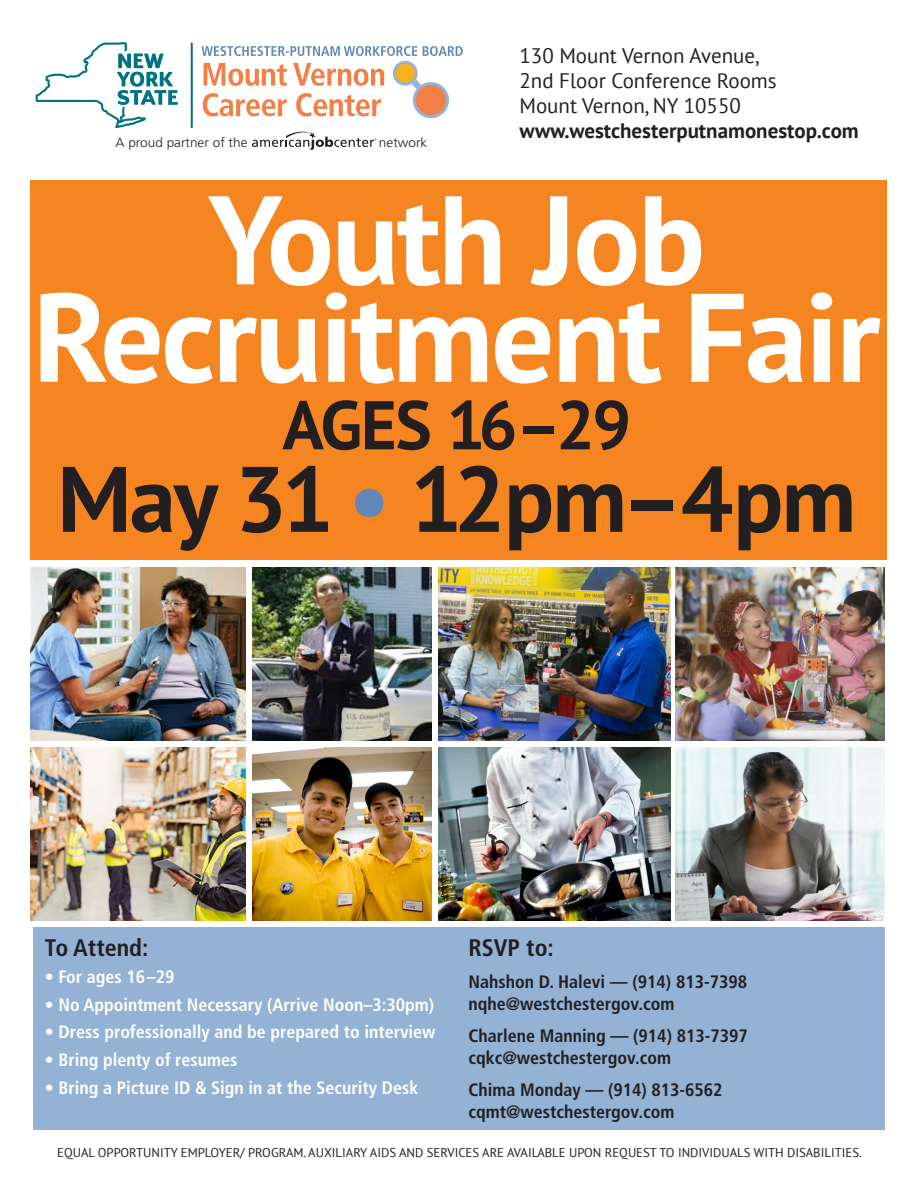
<style>
.page{position:relative;width:918px;height:1188px;background:#fff}
.page>*{position:absolute;margin:0;border:0;box-sizing:border-box;transform-origin:0 0}
.t1{font:700 125.7px "PT Sans";letter-spacing:-.02em;color:#fff}
.t2{font:700 92.7px "PT Sans";letter-spacing:-.02em;color:#231f20}
.t3{font:700 68.7px "PT Sans";letter-spacing:-.04em;color:#231f20}
.Blue_Text{font:700 condensed 24px "Frutiger";color:#231f20}
.t4{font:21px/25.2px "PT Sans";color:#231f20}
.t5{font:700 21px "PT Sans";color:#231f20}
.Blue_Text-2{font:700 condensed 18px "Frutiger";color:#fff}
.Blue_Text-3{font:700 condensed 18px/21.6px "Frutiger";color:#231f20}
.t6{font:300 13.05px "Frutiger";color:#231f20;scale:1.04 1}
.t7{font:12.75px "PT Sans";color:#231f20}
.s1{color:#6287b7}
</style>
<div class="page">
<div style="left:34px;top:927px;width:851px;height:203px;background:#94b2d4"></div>
<div style="left:30px;top:180px;width:857px;height:380px;background:#f58520"></div>
<svg style="left:202px;top:46px;width:261px;height:73px"></svg>
<svg style="left:252px;top:132px;width:124px;height:18px"></svg>
<hr style="left:191px;top:43px;width:2px;height:85px;background:#007381">
<svg style="left:36px;top:42px;width:142px;height:86px"></svg>
<img style="left:675px;top:567px;width:210px;height:174px">
<img style="left:438px;top:567px;width:233px;height:174px">
<img style="left:252px;top:567px;width:180px;height:174px">
<img style="left:30px;top:567px;width:216px;height:174px">
<img style="left:675px;top:747px;width:210px;height:174px">
<img style="left:438px;top:747px;width:233px;height:174px">
<img style="left:252px;top:747px;width:180px;height:174px">
<img style="left:30px;top:747px;width:216px;height:174px">
<p class="t6" style="left:116px;top:135px;width:128px">A proud partner of the</p>
<p class="t6" style="left:379px;top:135px;width:48px">network</p>
<p class="t4" style="left:519px;top:42px;width:259px">130 Mount Vernon Avenue,<br>2nd Floor Conference Rooms</p>
<p class="t4" style="left:519px;top:93px;width:223px">Mount Vernon, NY 10550</p>
<p class="t5" style="left:519px;top:117px;width:341px">www.westchesterputnamonestop.com</p>
<p class="t1" style="left:208px;top:157px;width:499px">Youth Job</p>
<p class="t1" style="left:33px;top:254px;width:849px">Recruitment Fair</p>
<p class="t3" style="left:282px;top:380px;width:350px">AGES 16–29</p>
<p class="t2" style="left:57px;top:438px;width:800px">May 31 <span class="s1">•</span> 12pm–4pm</p>
<p class="Blue_Text" style="left:45px;top:933px;width:105px">To Attend:</p>
<p class="Blue_Text-2" style="left:45px;top:966px;width:131px">• For ages 16–29</p>
<p class="Blue_Text-2" style="left:45px;top:994px;width:391px">• No Appointment Necessary (Arrive Noon–3:30pm)</p>
<p class="Blue_Text-2" style="left:45px;top:1022px;width:392px">• Dress professionally and be prepared to interview</p>
<p class="Blue_Text-2" style="left:45px;top:1049px;width:194px">• Bring plenty of resumes</p>
<p class="Blue_Text-2" style="left:45px;top:1077px;width:375px">• Bring a Picture ID &amp; Sign in at the Security Desk</p>
<p class="Blue_Text" style="left:468px;top:933px;width:87px">RSVP to:</p>
<p class="Blue_Text-3" style="left:468px;top:971px;width:280px">Nahshon D. Halevi — (914) 813-7398 nqhe@westchestergov.com</p>
<p class="Blue_Text-3" style="left:468px;top:1025px;width:281px">Charlene Manning — (914) 813-7397 cqkc@westchestergov.com</p>
<p class="Blue_Text-3" style="left:468px;top:1079px;width:255px">Chima Monday — (914) 813-6562 cqmt@westchestergov.com</p>
<p class="t7" style="left:57px;top:1144px;width:806px">EQUAL OPPORTUNITY EMPLOYER/ PROGRAM. AUXILIARY AIDS AND SERVICES ARE AVAILABLE UPON REQUEST TO INDIVIDUALS WITH DISABILITIES.</p>
</div>
